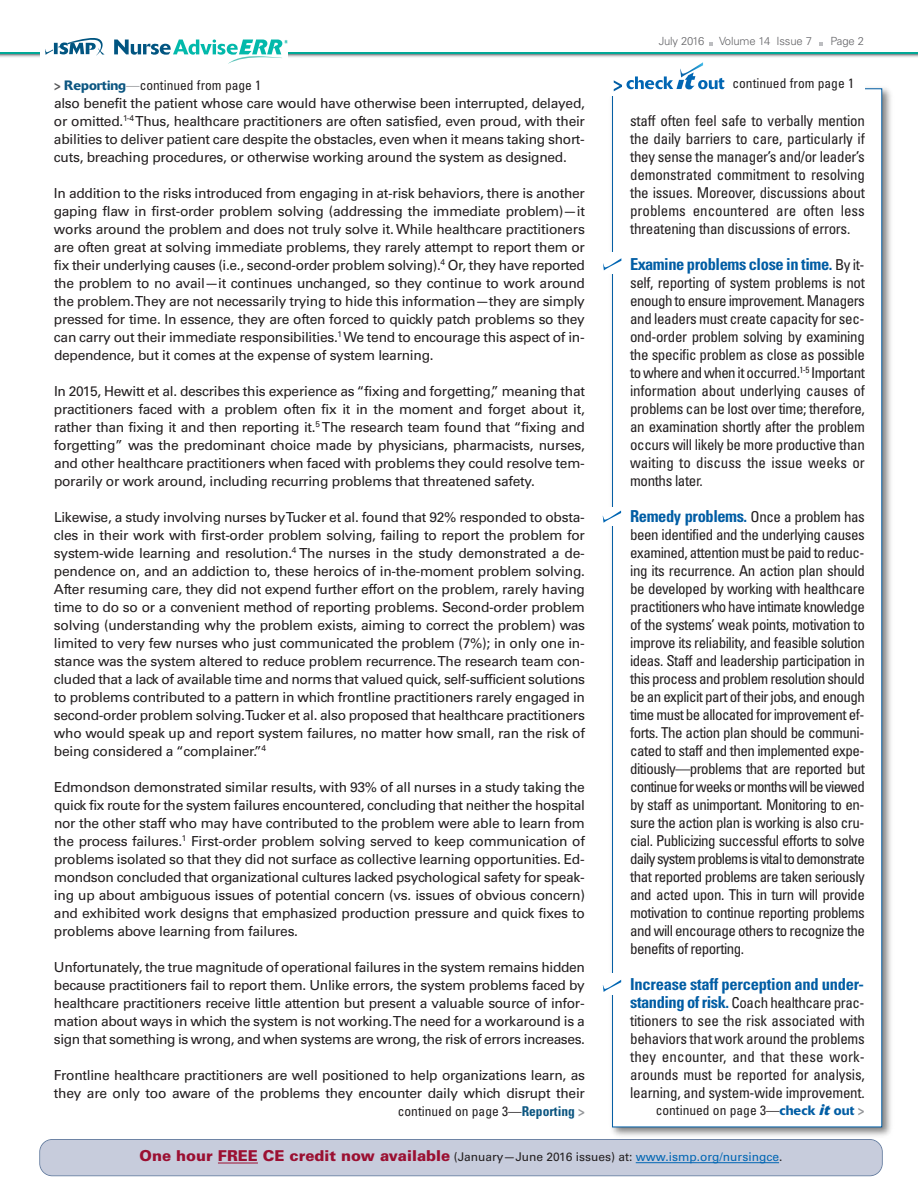
<style>
.page{position:relative;width:918px;height:1188px;background:#fff}
.page>*{position:absolute;margin:0;border:0;box-sizing:border-box;transform-origin:0 0}
.t1{font:700 condensed 16.5px "Univers LT Std";letter-spacing:-.025em;color:#015da4}
.t2{font:condensed 15px/18px "Univers LT Std";letter-spacing:-.02em;color:#231f20;text-align:justify}
.t3{font:900 15px "Univers LT Std";color:#9b1032}
.t4{font:13.8px/18px "Univers LT Std";letter-spacing:-.02em;color:#231f20;text-align:justify}
.t5{font:condensed 13.5px "Univers LT Std";color:#231f20}
.t6{font:300 11.25px "Univers LT Std";letter-spacing:-.01em;color:#636366}
.s1{font-weight:700;color:#57585a}
.s2{font-family:"Delta";font-weight:500;font-stretch:normal;color:#0c5681}
.s3{color:#939598}
.s4{font-weight:400;font-size:15px;color:#231f20}
.s5{font-weight:700;font-size:16.5px;color:#015da4}
.s6{font-family:"Delta";font-weight:500;font-stretch:normal;color:#015da4}
.s7{font-family:"Delta";font-weight:700;font-style:italic;font-stretch:normal;font-size:15px;color:#015da4}
.s8{font-weight:700;color:#939598}
.s9{font-weight:400;font-size:12px;color:#231f20}
.s10{font-weight:400;font-size:12px;color:#0166b3}
.s11{font-weight:700;color:#0c5681}
</style>
<div class="page">
<hr style="left:289px;top:58px;width:629px;height:1px;background:#fbfbfb">
<hr style="left:289px;top:57px;width:629px;height:1px;background:#f0f1f2">
<hr style="left:289px;top:56px;width:629px;height:1px;background:#ebebed">
<hr style="left:289px;top:53px;width:629px;height:1px;background:#00a897">
<hr style="left:0;top:58px;width:40px;height:1px;background:#fbfbfb">
<hr style="left:0;top:57px;width:40px;height:1px;background:#f0f1f2">
<hr style="left:0;top:56px;width:40px;height:1px;background:#ebebed">
<hr style="left:0;top:53px;width:40px;height:1px;background:#00a897">
<svg style="left:45px;top:38px;width:60px;height:18px"></svg>
<svg style="left:114px;top:39px;width:174px;height:25px"></svg>
<svg style="left:819px;top:42px;width:4px;height:3px"></svg>
<div style="left:39px;top:1139px;width:844px;height:37px;background:#c7ccdc"></div>
<img style="left:607px;top:87px;width:284px;height:1055px">
<div style="left:613px;top:89px;width:268px;height:1038px;background:#fff"></div>
<div style="left:608px;top:59px;width:257px;height:36px;background:#fff"></div>
<div style="left:601px;top:252px;width:22px;height:21px;background:#fff"></div>
<svg style="left:603px;top:258px;width:18px;height:12px"></svg>
<div style="left:600px;top:507px;width:23px;height:18px;background:#fff"></div>
<svg style="left:603px;top:511px;width:18px;height:12px"></svg>
<svg style="left:614px;top:62px;width:111px;height:29px"></svg>
<div style="left:601px;top:974px;width:22px;height:21px;background:#fff"></div>
<svg style="left:603px;top:980px;width:18px;height:12px"></svg>
<hr style="left:218px;top:1163px;width:40px;height:1px;background:#9b1032">
<hr style="left:636px;top:1162px;width:143px;height:1px;background:#0166b3">
<p class="t5" style="left:54px;top:80px;width:209px"><span class="s1">&gt;</span> <span class="s2">Reporting</span><span class="s3">—</span>continued from page 1</p>
<p class="t4" style="left:54px;top:95px;width:532px">also benefit the patient whose care would have otherwise been interrupted, delayed, or omitted.<sup>1-4</sup> Thus, healthcare practitioners are often satisfied, even proud, with their abilities to deliver patient care despite the obstacles, even when it means taking short&shy;cuts, breaching procedures, or otherwise working around the system as designed.</p>
<p class="t4" style="left:54px;top:185px;width:533px">In addition to the risks introduced from engaging in at-risk behaviors, there is another gaping flaw in first-order problem solving (addressing the immediate problem)—it works around the problem and does not truly solve it. While healthcare practitioners are often great at solving immediate problems, they rarely attempt to report them or fix their underlying causes (i.e., second-order problem solving).<sup>4</sup> Or, they have reported the problem to no avail—it continues unchanged, so they continue to work around the problem.They are not necessarily trying to hide this information—they are simply pressed for time. In essence, they are often forced to quickly patch problems so they can carry out their immediate responsibilities.<sup>1</sup> We tend to encourage this aspect of in&shy;dependence, but it comes at the expense of system learning.</p>
<p class="t4" style="left:54px;top:383px;width:532px">In 2015, Hewitt et al. describes this experience as “fixing and forgetting,” meaning that practitioners faced with a problem often fix it in the moment and forget about it, rather than fixing it and then reporting it.<sup>5</sup> The research team found that “fixing and forgetting” was the predominant choice made by physicians, pharmacists, nurses, and other healthcare practitioners when faced with problems they could resolve tem&shy;porarily or work around, including recurring problems that threatened safety.</p>
<p class="t4" style="left:54px;top:509px;width:532px">Likewise, a study involving nurses byTucker et al. found that 92% responded to obsta&shy;cles in their work with first-order problem solving, failing to report the problem for system-wide learning and resolution.<sup>4</sup> The nurses in the study demonstrated a de&shy;pendence on, and an addiction to, these heroics of in-the-moment problem solving.<br>After resuming care, they did not expend further effort on the problem, rarely having time to do so or a convenient method of reporting problems. Second-order problem solving (understanding why the problem exists, aiming to correct the problem) was limited to very few nurses who just communicated the problem (7%); in only one in&shy;stance was the system altered to reduce problem recurrence.The research team con&shy;cluded that a lack of available time and norms that valued quick, self-sufficient solutions to problems contributed to a pattern in which frontline practitioners rarely engaged in second-order problem solving.Tucker et al. also proposed that healthcare practitioners who would speak up and report system failures, no matter how small, ran the risk of being considered a “complainer.”<sup>4</sup></p>
<p class="t4" style="left:54px;top:779px;width:533px">Edmondson demonstrated similar results, with 93% of all nurses in a study taking the quick fix route for the system failures encountered, concluding that neither the hospital nor the other staff who may have contributed to the problem were able to learn from the process failures.<sup>1</sup> First-order problem solving served to keep communication of problems isolated so that they did not surface as collective learning opportunities. Ed&shy;mondson concluded that organizational cultures lacked psychological safety for speak&shy;ing up about ambiguous issues of potential concern (vs. issues of obvious concern) and exhibited work designs that emphasized production pressure and quick fixes to problems above learning from failures.</p>
<p class="t4" style="left:54px;top:959px;width:533px">Unfortunately, the true magnitude of operational failures in the system remains hidden because practitioners fail to report them. Unlike errors, the system problems faced by healthcare practitioners receive little attention but present a valuable source of infor&shy;mation about ways in which the system is not working.The need for a workaround is a sign that something is wrong, and when systems are wrong, the risk of errors increases.</p>
<p class="t4" style="left:54px;top:1067px;width:532px">Frontline healthcare practitioners are well positioned to help organizations learn, as they are only too aware of the problems they encounter daily which disrupt their</p>
<p class="t6" style="left:659px;top:37px;width:47px">July 2016</p>
<p class="t6" style="left:719px;top:37px;width:94px">Volume 14 Issue 7</p>
<p class="t6" style="left:831px;top:37px;width:35px">Page 2</p>
<p class="t5" style="left:732px;top:79px;width:123px">continued from page 1</p>
<p class="t2" style="left:630px;top:113px;width:236px">staff often feel safe to verbally mention the daily barriers to care, particularly if they sense the manager’s and/or leader’s demonstrated commitment to resolving the issues. Moreover, discussions about problems encountered are often less threatening than discussions of errors.</p>
<p class="t1" style="left:630px;top:258px;width:236px">Examine problems close in time. <span class="s4">By it-</span></p>
<p class="t2" style="left:630px;top:275px;width:236px">self, reporting of system problems is not enough to ensure improvement. Managers and leaders must create capacity for sec&shy;ond-order problem solving by examining the specific problem as close as possible to where and when it occurred.<sup>1-5</sup> Important information about underlying causes of problems can be lost over time; therefore, an examination shortly after the problem occurs will likely be more productive than waiting to discuss the issue weeks or months later.</p>
<p class="t1" style="left:630px;top:510px;width:236px">Remedy problems. <span class="s4">Once a problem has</span></p>
<p class="t2" style="left:630px;top:527px;width:236px">been identified and the underlying causes examined, attention must be paid to reduc&shy;ing its recurrence. An action plan should be developed by working with healthcare practitioners who have intimate knowledge of the systems’ weak points, motivation to improve its reliability, and feasible solution ideas. Staff and leadership participation in this process and problem resolution should be an explicit part of their jobs, and enough time must be allocated for improvement ef&shy;forts. The action plan should be communi&shy;cated to staff and then implemented expe&shy;ditiously—problems that are reported but continueforweeksormonthswillbeviewed by staff as unimportant. Monitoring to en&shy;sure the action plan is working is also cru&shy;cial. Publicizing successful efforts to solve dailysystemproblemsisvitaltodemonstrate that reported problems are taken seriously and acted upon. This in turn will provide motivation to continue reporting problems and will encourage others to recognize the benefits of reporting.</p>
<p class="t1" style="left:630px;top:978px;width:235px">Increase staff perception and under-</p>
<p class="t2" style="left:630px;top:995px;width:236px"><span class="s5">standing of risk.</span> Coach healthcare prac&shy;titioners to see the risk associated with behaviors that work around the problems they encounter, and that these work&shy;arounds must be reported for analysis, learning, and system-wide improvement.</p>
<p class="t5" style="left:656px;top:1105px;width:210px">continued on page 3—<span class="s6">check</span> <span class="s7">it</span> <span class="s6">out</span> <span class="s8">&gt;</span></p>
<p class="t3" style="left:140px;top:1151px;width:644px">One hour FREE CE credit now available <span class="s9">(January—June 2016 issues) at:</span> <span class="s10">www.ismp.org/nursingce</span><span class="s9">.</span></p>
<p class="t5" style="left:398px;top:1106px;width:189px">continued on page 3—<span class="s11">Reporting</span> <span class="s8">&gt;</span></p>
</div>
